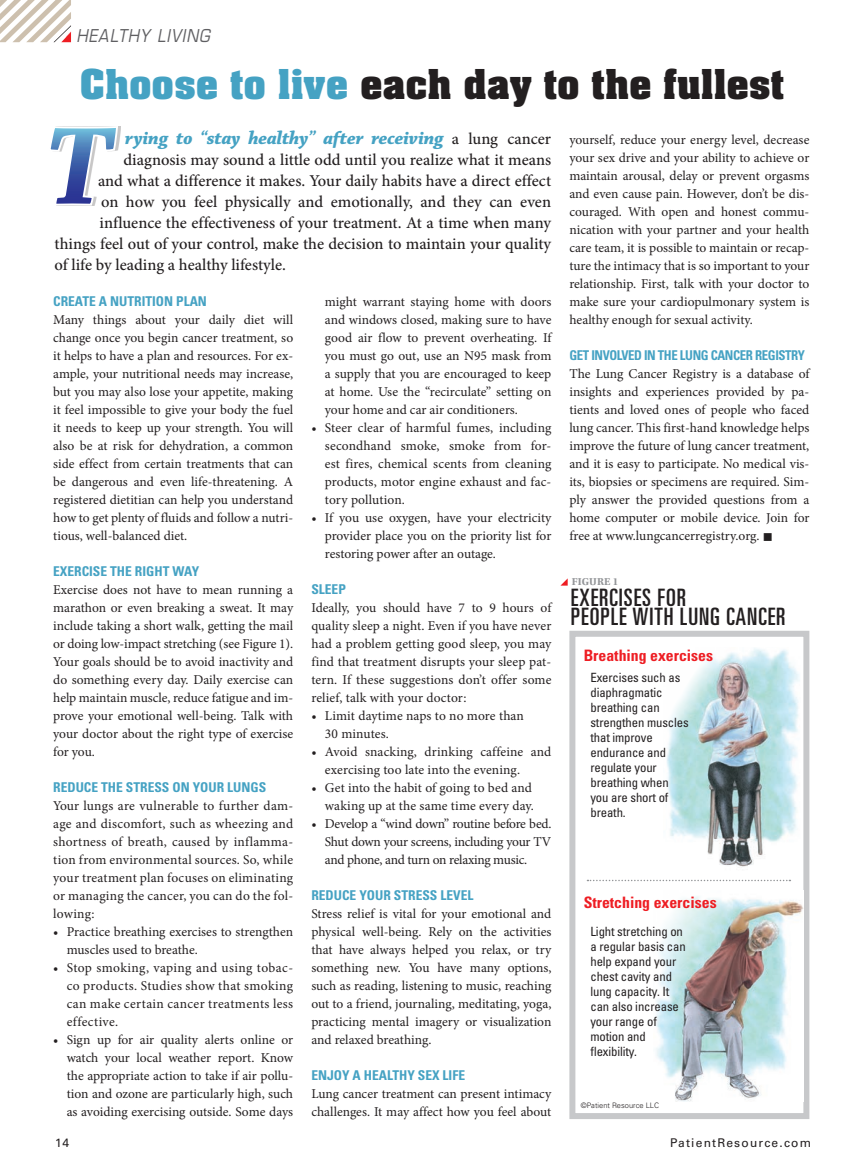
<style>
.page{position:relative;width:864px;height:1175px;background:#fff}
.page>*{position:absolute;margin:0;border:0;box-sizing:border-box;transform-origin:0 0}
.t1{font:700 45px "Neue Aachen Pro";letter-spacing:-.005em;color:#231f20}
.t2{font:ultra-condensed 24px/19.5px "Univers LT Std";letter-spacing:.04em;color:#231f20}
.t3{font:19.5px "Chaparral Pro Bold It Disp";color:#45a2c3}
.t4{font:italic 17.25px "Eurostile LT Std";letter-spacing:.075em;color:#5f5f62;scale:.87 1}
.t5{font:500 16.5px "Minion Pro";color:#231f20}
.t6{font:700 condensed 15.75px "Univers LT Std";color:#ee1d23}
.t7{font:13.5px/18px "Minion Pro";color:#231f20;text-align:justify}
.t8{font:700 condensed 13.5px "Univers LT Std";color:#45a2c3}
.t9{font:700 condensed 13.5px "Univers LT Std";letter-spacing:-.03em;color:#45a2c3;scale:.95 1}
.t10{font:condensed 12.75px/15px "Univers LT Std";letter-spacing:-.01em;color:#231f20}
.t11{font:12px "Univers LT Std";letter-spacing:.1em;color:#231f20}
.t12{font:700 10.5px "Utopia Std";letter-spacing:.01em;color:#939598}
.t13{font:300 7.5px "Univers LT Std";color:#231f20}
.s1{color:#45a2c3}
.s2{font-family:"Minion Pro";font-weight:500;font-size:16.5px;color:#231f20}
</style>
<div class="page">
<svg style="left:0;top:0;width:71px;height:42px"></svg>
<div style="left:51px;top:126px;width:70px;height:80px;background:#231f20;opacity:.25"></div>
<svg style="left:50px;top:126px;width:69px;height:80px"></svg>
<div style="left:569px;top:630px;width:240px;height:489px;border:6px solid #c7c8ca"></div>
<img style="left:656px;top:890px;width:148px;height:211px">
<img style="left:666px;top:648px;width:134px;height:219px">
<svg style="left:561px;top:578px;width:7px;height:7px"></svg>
<svg style="left:587px;top:879px;width:203px;height:2px"></svg>
<p class="t4" style="left:76px;top:25px;width:155px">HEALTHY LIVING</p>
<h1 class="t1" style="left:80px;top:59px;width:706px"><span class="s1">Choose to live</span> each day to the fullest</h1>
<h3 class="t3" style="left:125px;top:128px;width:428px">rying to “stay healthy” after receiving <span class="s2">a lung cancer</span></h3>
<p class="t5" style="left:124px;top:149px;width:429px">diagnosis may sound a little odd until you realize what it means</p>
<p class="t5" style="left:98px;top:170px;width:455px">and what a difference it makes. Your daily habits have a direct effect</p>
<p class="t5" style="left:101px;top:191px;width:452px">on how you feel physically and emotionally, and they can even</p>
<p class="t5" style="left:100px;top:212px;width:453px">influence the effectiveness of your treatment. At a time when many</p>
<p class="t5" style="left:55px;top:233px;width:498px">things feel out of your control, make the decision to maintain your quality</p>
<p class="t5" style="left:55px;top:254px;width:233px">of life by leading a healthy lifestyle.</p>
<p class="t8" style="left:53px;top:293px;width:155px">CREATE A NUTRITION PLAN</p>
<p class="t7" style="left:53px;top:311px;width:242px">Many things about your daily diet will change once you begin cancer treatment, so it helps to have a plan and resources. For ex&shy;ample, your nutritional needs may increase, but you may also lose your appetite, making it feel impossible to give your body the fuel it needs to keep up your strength. You will also be at risk for dehydration, a common side effect from certain treatments that can be dangerous and even life-threatening. A registered dietitian can help you understand how to get plenty of fluids and follow a nutri&shy;tious, well-balanced diet.</p>
<p class="t8" style="left:53px;top:563px;width:148px">EXERCISE THE RIGHT WAY</p>
<p class="t7" style="left:53px;top:581px;width:242px">Exercise does not have to mean running a marathon or even breaking a sweat. It may include taking a short walk, getting the mail or doing low-impact stretching (see Figure 1).<br>Your goals should be to avoid inactivity and do something every day. Daily exercise can help maintain muscle, reduce fatigue and im&shy;prove your emotional well-being. Talk with your doctor about the right type of exercise for you.</p>
<p class="t8" style="left:53px;top:779px;width:215px">REDUCE THE STRESS ON YOUR LUNGS</p>
<p class="t7" style="left:53px;top:797px;width:242px">Your lungs are vulnerable to further dam&shy;age and discomfort, such as wheezing and shortness of breath, caused by inflamma&shy;tion from environmental sources. So, while your treatment plan focuses on eliminating or managing the cancer, you can do the fol&shy;lowing:</p>
<p class="t7" style="left:67px;top:923px;width:228px;text-indent:-14px">• Practice breathing exercises to strengthen muscles used to breathe.</p>
<p class="t7" style="left:67px;top:959px;width:228px;text-indent:-14px">• Stop smoking, vaping and using tobac&shy;co products. Studies show that smoking can make certain cancer treatments less effective.</p>
<p class="t7" style="left:67px;top:1031px;width:228px;text-indent:-14px">• Sign up for air quality alerts online or watch your local weather report. Know the appropriate action to take if air pollu&shy;tion and ozone are particularly high, such as avoiding exercising outside. Some days</p>
<p class="t7" style="left:325px;top:293px;width:228px">might warrant staying home with doors and windows closed, making sure to have good air flow to prevent overheating. If you must go out, use an N95 mask from a supply that you are encouraged to keep at home. Use the “recirculate” setting on your home and car air conditioners.</p>
<p class="t7" style="left:325px;top:419px;width:228px;text-indent:-14px">• Steer clear of harmful fumes, including secondhand smoke, smoke from for&shy;est fires, chemical scents from cleaning products, motor engine exhaust and fac&shy;tory pollution.</p>
<p class="t7" style="left:325px;top:509px;width:228px;text-indent:-14px">• If you use oxygen, have your electricity provider place you on the priority list for restoring power after an outage.</p>
<p class="t8" style="left:311px;top:581px;width:36px">SLEEP</p>
<p class="t7" style="left:311px;top:599px;width:242px">Ideally, you should have 7 to 9 hours of quality sleep a night. Even if you have never had a problem getting good sleep, you may find that treatment disrupts your sleep pat&shy;tern. If these suggestions don’t offer some relief, talk with your doctor:</p>
<p class="t7" style="left:325px;top:707px;width:201px;text-indent:-14px">• Limit daytime naps to no more than<br>30 minutes.</p>
<p class="t7" style="left:325px;top:743px;width:228px;text-indent:-14px">• Avoid snacking, drinking caffeine and exercising too late into the evening.</p>
<p class="t7" style="left:311px;top:779px;width:224px;text-align:right">• Get into the habit of going to bed and waking up at the same time every day.</p>
<p class="t7" style="left:325px;top:815px;width:228px;text-indent:-14px">• Develop a “wind down” routine before bed.<br>Shut down your screens, including your TV and phone, and turn on relaxing music.</p>
<p class="t8" style="left:311px;top:887px;width:164px">REDUCE YOUR STRESS LEVEL</p>
<p class="t7" style="left:311px;top:905px;width:242px">Stress relief is vital for your emotional and physical well-being. Rely on the activities that have always helped you relax, or try something new. You have many options, such as reading, listening to music, reaching out to a friend, journaling, meditating, yoga, practicing mental imagery or visualization and relaxed breathing.</p>
<p class="t8" style="left:311px;top:1067px;width:155px">ENJOY A HEALTHY SEX LIFE</p>
<p class="t7" style="left:311px;top:1085px;width:241px">Lung cancer treatment can present intimacy challenges. It may affect how you feel about</p>
<p class="t7" style="left:569px;top:131px;width:242px">yourself, reduce your energy level, decrease your sex drive and your ability to achieve or maintain arousal, delay or prevent orgasms and even cause pain. However, don’t be dis&shy;couraged. With open and honest commu&shy;nication with your partner and your health care team, it is possible to maintain or recap&shy;ture the intimacy that is so important to your relationship. First, talk with your doctor to make sure your cardiopulmonary system is healthy enough for sexual activity.</p>
<p class="t9" style="left:569px;top:347px;width:249px">GET INVOLVED IN THE LUNG CANCER REGISTRY</p>
<p class="t7" style="left:569px;top:365px;width:242px">The Lung Cancer Registry is a database of insights and experiences provided by pa&shy;tients and loved ones of people who faced lung cancer. This first-hand knowledge helps improve the future of lung cancer treatment, and it is easy to participate. No medical vis&shy;its, biopsies or specimens are required. Sim&shy;ply answer the provided questions from a home computer or mobile device. Join for free at www.lungcancerregistry.org. ■</p>
<p class="t12" style="left:572px;top:576px;width:48px">FIGURE 1</p>
<h2 class="t2" style="left:571px;top:587px;width:216px">EXERCISES FOR<br>PEOPLE WITH LUNG CANCER</h2>
<p class="t6" style="left:584px;top:645px;width:131px">Breathing exercises</p>
<p class="t10" style="left:590px;top:670px;width:100px">Exercises such as diaphragmatic breathing can strengthen muscles that improve endurance and regulate your breathing when you are short of breath.</p>
<p class="t6" style="left:584px;top:892px;width:134px">Stretching exercises</p>
<p class="t10" style="left:590px;top:923px;width:97px">Light stretching on a regular basis can help expand your chest cavity and lung capacity. It can also increase your range of motion and flexibility.</p>
<p class="t13" style="left:581px;top:1100px;width:80px">©Patient Resource LLC</p>
<p class="t11" style="left:55px;top:1135px;width:16px">14</p>
<p class="t11" style="left:670px;top:1135px;width:143px">PatientResource.com</p>
</div>
